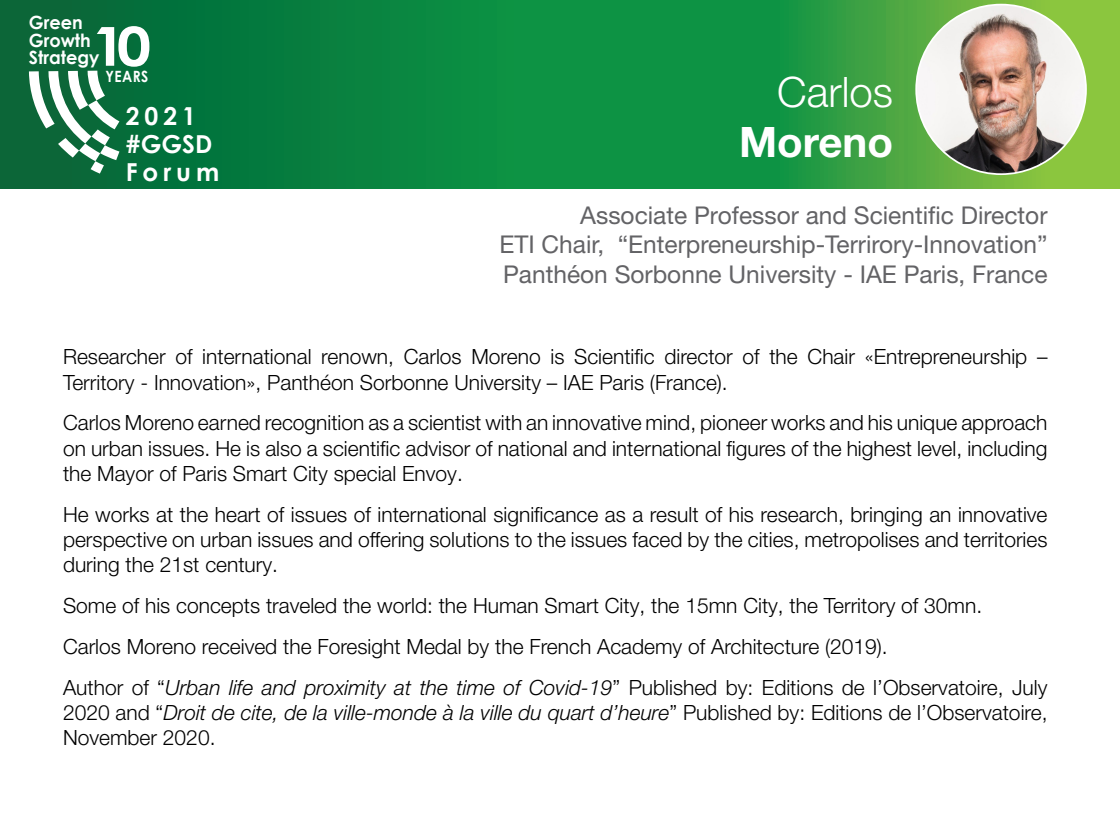
<style>
.page{position:relative;width:1120px;height:840px;background:#fff}
.page>*{position:absolute;margin:0;border:0;box-sizing:border-box;transform-origin:0 0}
.t1{font:700 53.9px "Century Gothic";color:#fff;scale:1.14 1}
.t2{font:300 42px "Helvetica Neue LT Pro";color:#fff}
.t3{font:700 42px "Helvetica Neue LT Pro";color:#fff}
.t4{font:700 24.85px/28px "Century Gothic";letter-spacing:.2em;color:#fff}
.t5{font:24.5px "Helvetica Neue LT Std";color:#636366}
.t6{font:300 21px/25.2px "Helvetica Neue LT Pro";color:#000;text-align:justify}
.t7{font:700 18.2px/17.7px "Century Gothic";color:#fff}
.t8{font:700 15.58px "Century Gothic";letter-spacing:.03em;color:#fff;scale:.89 1}
.s1{font-style:italic}
</style>
<div class="page">
<svg style="left:0;top:0;width:1120px;height:189px;background:#198d40"></svg>
<svg style="left:29px;top:71px;width:90px;height:103px"></svg>
<img style="left:916px;top:5px;width:170px;height:169px;border-radius:85px">
<p class="t7" style="left:29px;top:13px;width:72px">Green<br>Growth<br>Strategy</p>
<p class="t1" style="left:92px;top:5px;width:54px">10</p>
<p class="t8" style="left:106px;top:64px;width:50px">YEARS</p>
<p class="t4" style="left:126px;top:101px;width:95px">2021 #GGSD<br>Forum</p>
<p class="t2" style="left:777px;top:66px;width:117px">Carlos</p>
<p class="t3" style="left:739px;top:116px;width:156px">Moreno</p>
<p class="t5" style="left:580px;top:201px;width:469px">Associate Professor and Scientific Director</p>
<p class="t5" style="left:499px;top:230px;width:550px">ETI Chair, “Enterpreneurship-Terrirory-Innovation”</p>
<p class="t5" style="left:503px;top:259px;width:546px">Panthéon Sorbonne University - IAE Paris, France</p>
<p class="t6" style="left:63px;top:344px;width:986px">Researcher of international renown, Carlos Moreno is Scientific director of the Chair «Entrepreneurship –<br>Territory - Innovation», Panthéon Sorbonne University – IAE Paris (France).</p>
<p class="t6" style="left:63px;top:410px;width:986px">Carlos Moreno earned recognition as a scientist with an innovative mind, pioneer works and his unique approach on urban issues. He is also a scientific advisor of national and international figures of the highest level, including the Mayor of Paris Smart City special Envoy.</p>
<p class="t6" style="left:63px;top:501px;width:986px">He works at the heart of issues of international significance as a result of his research, bringing an innovative perspective on urban issues and offering solutions to the issues faced by the cities, metropolises and territories during the 21st century.</p>
<p class="t6" style="left:63px;top:593px;width:921px">Some of his concepts traveled the world: the Human Smart City, the 15mn City, the Territory of 30mn.</p>
<p class="t6" style="left:63px;top:634px;width:826px">Carlos Moreno received the Foresight Medal by the French Academy of Architecture (2019).</p>
<p class="t6" style="left:63px;top:675px;width:986px">Author of “<span class="s1">Urban life and proximity at the time of Covid-19</span>” Published by: Editions de l’Observatoire, July 2020 and “<span class="s1">Droit de cite, de la ville-monde à la ville du quart d’heure</span>” Published by: Editions de l’Observatoire, November 2020.</p>
</div>
